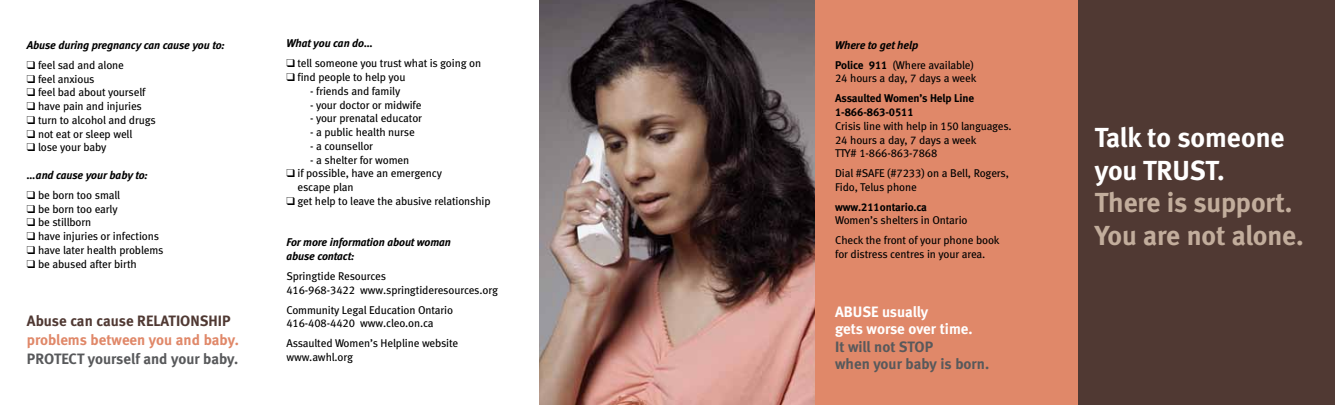
<style>
.page{position:relative;width:1335px;height:405px;background:#fff}
.page>*{position:absolute;margin:0;border:0;box-sizing:border-box;transform-origin:0 0}
.t1{font:27.5px/32.5px "Meta Bold LF";letter-spacing:-.005em;color:#c2ad9c}
.t2{font:27.5px/32.5px "Meta Bold LF";letter-spacing:-.005em;color:#fff}
.t3{font:15px/17.5px "Meta Bold LF";color:#58595b}
.t4{font:15px/17.5px "Meta Bold LF";color:#fff}
.t5{font:15px "Meta Bold LF";color:#e08869}
.t6{font:15px "Meta Bold LF";color:#503933}
.t7{font:11.25px/13.8px "Meta Book LF";letter-spacing:-.01em;color:#000}
.t8{font:italic 11.25px/13.8px "Meta Bold LF";letter-spacing:-.01em;color:#000}
.t9{font:11.25px/13.8px "Meta Bold LF";letter-spacing:-.01em;color:#000}
.s1{font-family:"Meta Bold LF"}
</style>
<div class="page">
<div style="left:1077px;top:0;width:258px;height:405px;background:#503933"></div>
<div style="left:814px;top:0;width:263px;height:405px;background:#e08869"></div>
<img style="left:539px;top:0;width:275px;height:405px">
<p class="t8" style="left:27px;top:38px;width:199px">Abuse during pregnancy can cause you to:</p>
<p class="t7" style="left:27px;top:58px;width:98px">❑ feel sad and alone</p>
<p class="t7" style="left:27px;top:72px;width:69px">❑ feel anxious</p>
<p class="t7" style="left:27px;top:85px;width:120px">❑ feel bad about yourself</p>
<p class="t7" style="left:27px;top:99px;width:116px">❑ have pain and injuries</p>
<p class="t7" style="left:27px;top:113px;width:130px">❑ turn to alcohol and drugs</p>
<p class="t7" style="left:27px;top:127px;width:107px">❑ not eat or sleep well</p>
<p class="t7" style="left:27px;top:140px;width:81px">❑ lose your baby</p>
<p class="t8" style="left:27px;top:168px;width:122px">…and cause your baby to:</p>
<p class="t7" style="left:27px;top:188px;width:95px">❑ be born too small</p>
<p class="t7" style="left:27px;top:202px;width:92px">❑ be born too early</p>
<p class="t7" style="left:27px;top:215px;width:66px">❑ be stillborn</p>
<p class="t7" style="left:27px;top:229px;width:134px">❑ have injuries or infections</p>
<p class="t7" style="left:27px;top:243px;width:138px">❑ have later health problems</p>
<p class="t7" style="left:27px;top:257px;width:111px">❑ be abused after birth</p>
<h2 class="t6" style="left:27px;top:312px;width:205px">Abuse can cause RELATIONSHIP</h2>
<h2 class="t5" style="left:27px;top:331px;width:213px">problems between you and baby.</h2>
<h2 class="t3" style="left:27px;top:350px;width:213px">PROTECT yourself and your baby.</h2>
<p class="t8" style="left:286px;top:37px;width:88px">What you can do…</p>
<p class="t7" style="left:286px;top:57px;width:196px">❑ tell someone you trust what is going on</p>
<p class="t7" style="left:286px;top:70px;width:121px">❑ find people to help you</p>
<p class="t7" style="left:310px;top:84px;width:92px">- friends and family</p>
<p class="t7" style="left:310px;top:98px;width:113px">- your doctor or midwife</p>
<p class="t7" style="left:310px;top:112px;width:113px">- your prenatal educator</p>
<p class="t7" style="left:310px;top:125px;width:106px">- a public health nurse</p>
<p class="t7" style="left:310px;top:139px;width:64px">- a counsellor</p>
<p class="t7" style="left:310px;top:153px;width:101px">- a shelter for women</p>
<p class="t7" style="left:297px;top:167px;width:146px;text-indent:-11px">❑ if possible, have an emergency escape plan</p>
<p class="t7" style="left:286px;top:194px;width:206px">❑ get help to leave the abusive relationship</p>
<p class="t8" style="left:286px;top:235px;width:166px">For more information about woman abuse contact:</p>
<p class="t7" style="left:286px;top:269px;width:213px">Springtide Resources<br>416-968-3422 www.springtideresources.org</p>
<p class="t7" style="left:286px;top:303px;width:168px">Community Legal Education Ontario<br>416-408-4420 www.cleo.on.ca</p>
<p class="t7" style="left:286px;top:337px;width:173px">Assaulted Women’s Helpline website www.awhl.org</p>
<p class="t8" style="left:835px;top:38px;width:85px">Where to get help</p>
<p class="t7" style="left:835px;top:58px;width:143px"><span class="s1">Police 911</span> (Where available)<br>24 hours a day, 7 days a week</p>
<p class="t9" style="left:835px;top:92px;width:140px">Assaulted Women’s Help Line<br>1-866-863-0511</p>
<p class="t7" style="left:835px;top:119px;width:178px">Crisis line with help in 150 languages.<br>24 hours a day, 7 days a week<br>TTY# 1-866-863-7868</p>
<p class="t7" style="left:835px;top:166px;width:175px">Dial #SAFE (#7233) on a Bell, Rogers,<br>Fido, Telus phone</p>
<p class="t9" style="left:835px;top:200px;width:93px">www.211ontario.ca</p>
<p class="t7" style="left:835px;top:210px;width:166px;line-height:20px">Women’s shelters in Ontario<br>Check the front of your phone book</p>
<p class="t7" style="left:835px;top:247px;width:152px">for distress centres in your area.</p>
<h2 class="t4" style="left:835px;top:303px;width:139px">ABUSE usually<br>gets worse over time.</h2>
<h2 class="t3" style="left:835px;top:338px;width:155px">It will not STOP<br>when your baby is born.</h2>
<h1 class="t2" style="left:1095px;top:121px;width:191px">Talk to someone you TRUST.</h1>
<h1 class="t1" style="left:1095px;top:186px;width:210px">There is support.<br>You are not alone.</h1>
</div>
